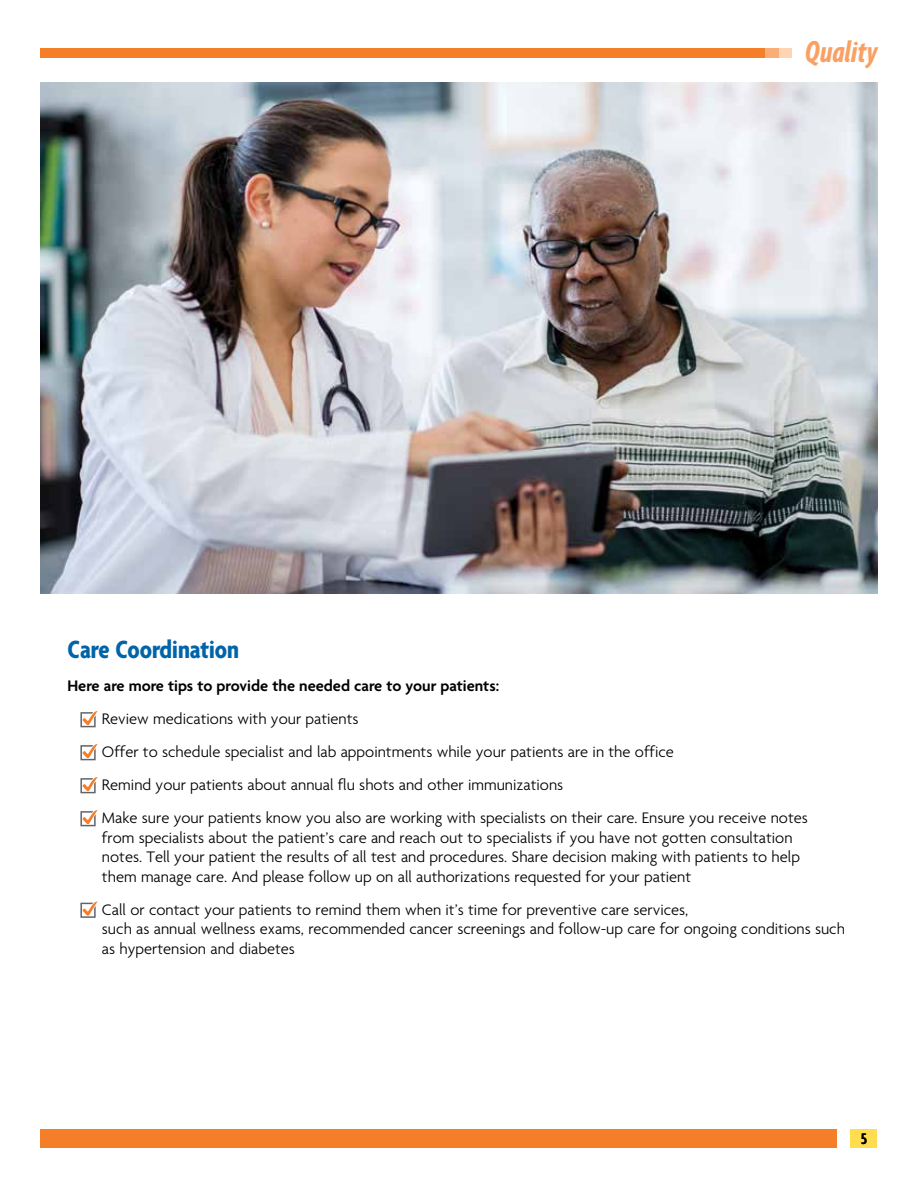
<style>
.page{position:relative;width:918px;height:1188px;background:#fff}
.page>*{position:absolute;margin:0;border:0;box-sizing:border-box;transform-origin:0 0}
.t1{font:italic 32.7px "Agenda Bold Extra Cond";letter-spacing:.01em;color:#f9a164}
.t2{font:700 condensed 27px "Agenda";color:#0064a8}
.t3{font:300 16.5px/19.5px "Agenda";color:#000}
.t4{font:600 16.5px "Agenda";color:#000}
.t5{font:600 condensed 16.5px "Agenda";color:#000}
</style>
<div class="page">
<div style="left:850px;top:1129px;width:28px;height:19px;background:#ffdd4f"></div>
<div style="left:40px;top:1129px;width:797px;height:19px;background:#f57e29"></div>
<div style="left:40px;top:48px;width:751px;height:9px;background:#f57e29"></div>
<div style="left:778px;top:48px;width:13px;height:9px;background:#fdd4b4"></div>
<div style="left:765px;top:48px;width:13px;height:9px;background:#faae77"></div>
<svg style="left:80px;top:744px;width:18px;height:16px"></svg>
<svg style="left:80px;top:777px;width:18px;height:16px"></svg>
<img style="left:40px;top:82px;width:838px;height:512px">
<svg style="left:80px;top:711px;width:18px;height:16px"></svg>
<svg style="left:80px;top:810px;width:18px;height:16px"></svg>
<svg style="left:80px;top:901px;width:18px;height:17px"></svg>
<h1 class="t1" style="left:805px;top:33px;width:74px">Quality</h1>
<h2 class="t2" style="left:68px;top:634px;width:173px">Care Coordination</h2>
<p class="t4" style="left:68px;top:676px;width:433px">Here are more tips to provide the needed care to your patients:</p>
<p class="t3" style="left:102px;top:709px;width:258px">Review medications with your patients</p>
<p class="t3" style="left:102px;top:742px;width:573px">Offer to schedule specialist and lab appointments while your patients are in the office</p>
<p class="t3" style="left:102px;top:775px;width:463px">Remind your patients about annual flu shots and other immunizations</p>
<p class="t3" style="left:102px;top:808px;width:707px">Make sure your patients know you also are working with specialists on their care. Ensure you receive notes from specialists about the patient’s care and reach out to specialists if you have not gotten consultation notes. Tell your patient the results of all test and procedures. Share decision making with patients to help them manage care. And please follow up on all authorizations requested for your patient</p>
<p class="t3" style="left:102px;top:900px;width:745px">Call or contact your patients to remind them when it’s time for preventive care services,<br>such as annual wellness exams, recommended cancer screenings and follow-up care for ongoing conditions such as hypertension and diabetes</p>
<p class="t5" style="left:861px;top:1129px;width:8px">5</p>
</div>
